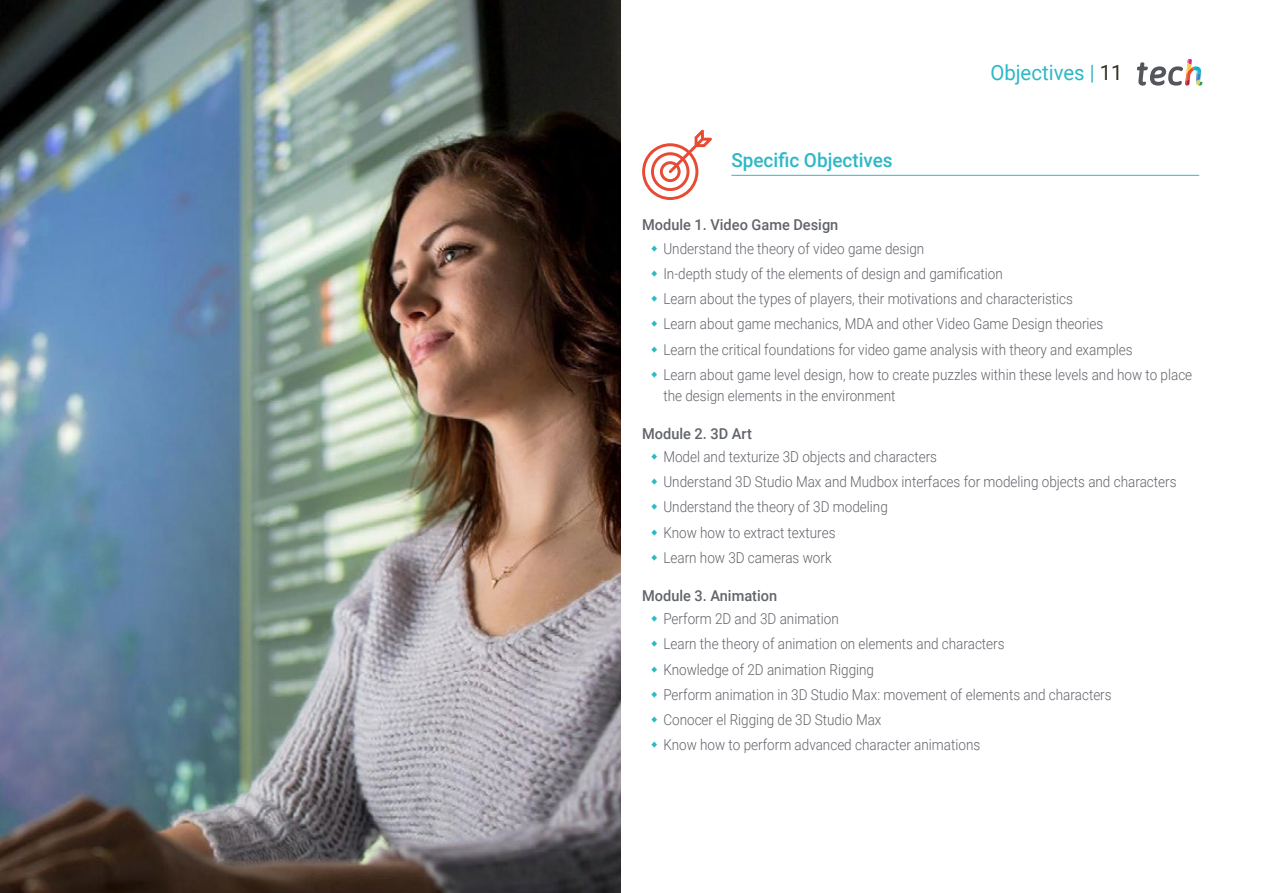
<style>
.page{position:relative;width:1263px;height:893px;background:#fff}
.page>*{position:absolute;margin:0;border:0;box-sizing:border-box;transform-origin:0 0}
.t1{font:21px "Roboto";color:#2db8c5}
.t2{font:500 19.5px "Roboto";color:#2db8c5}
.t3{font:300 15px/25.2px "Roboto";color:#61646a;scale:.9 1}
.t4{font:500 15px "Roboto";color:#61646a}
.s1{color:#312e20}
</style>
<div class="page">
<hr style="left:731px;top:175px;width:468px;height:1px;background:#2db8c5">
<svg style="left:642px;top:130px;width:70px;height:70px"></svg>
<img style="left:0;top:0;width:621px;height:893px">
<svg style="left:1137px;top:59px;width:65px;height:27px"></svg>
<h2 class="t2" style="left:731px;top:146px;width:163px">Specific Objectives</h2>
<h1 class="t1" style="left:990px;top:57px;width:134px">Objectives | <span class="s1">11</span></h1>
<p class="t4" style="left:642px;top:215px;width:198px">Module 1. Video Game Design</p>
<p class="t3" style="left:663px;top:235px;width:589px">Understand the theory of video game design<br>In-depth study of the elements of design and gamification<br>Learn about the types of players, their motivations and characteristics<br>Learn about game mechanics, MDA and other Video Game Design theories<br>Learn the critical foundations for video game analysis with theory and examples<br>Learn about game level design, how to create puzzles within these levels and how to place</p>
<p class="t3" style="left:663px;top:382px;width:259px">the design elements in the environment</p>
<p class="t4" style="left:642px;top:423px;width:111px">Module 2. 3D Art</p>
<p class="t3" style="left:663px;top:443px;width:572px">Model and texturize 3D objects and characters<br>Understand 3D Studio Max and Mudbox interfaces for modeling objects and characters Understand the theory of 3D modeling<br>Know how to extract textures<br>Learn how 3D cameras work</p>
<p class="t4" style="left:642px;top:585px;width:136px">Module 3. Animation</p>
<p class="t3" style="left:663px;top:606px;width:500px">Perform 2D and 3D animation<br>Learn the theory of animation on elements and characters<br>Knowledge of 2D animation Rigging<br>Perform animation in 3D Studio Max: movement of elements and characters Conocer el Rigging de 3D Studio Max<br>Know how to perform advanced character animations</p>
</div>
